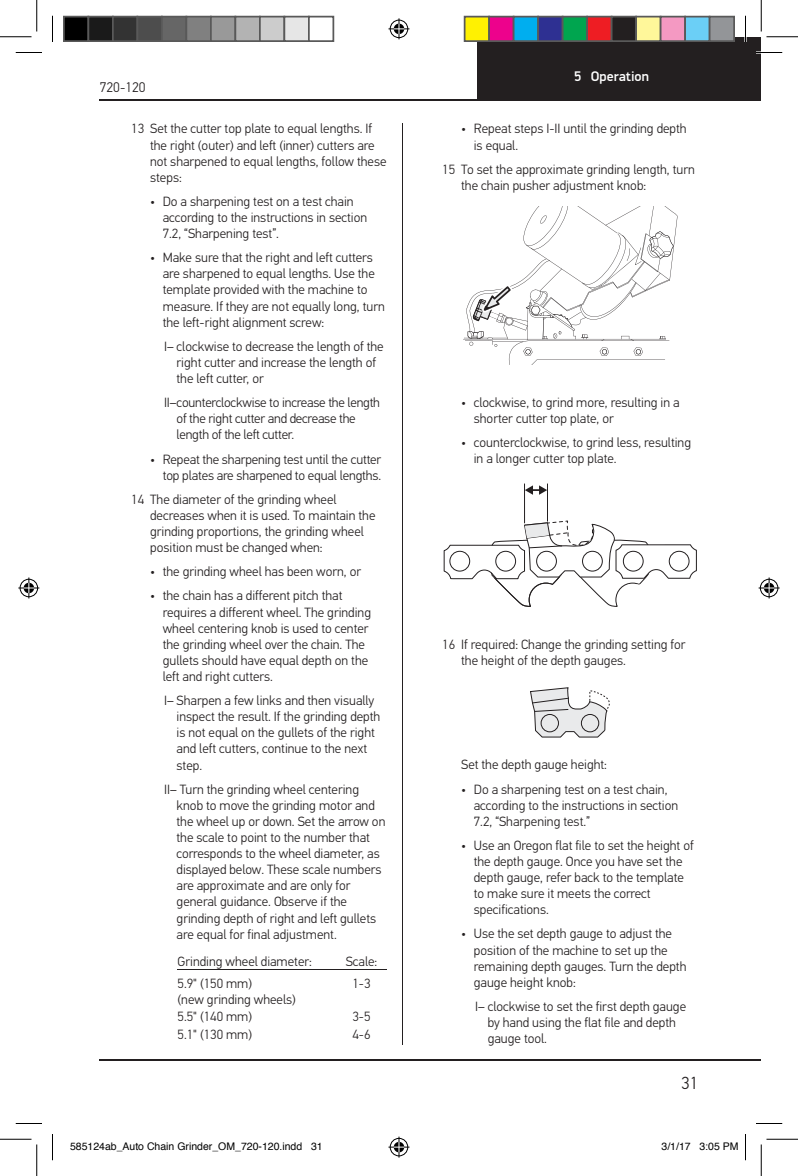
<style>
.page{position:relative;width:798px;height:1176px;background:#fff}
.page>*{position:absolute;margin:0;border:0;box-sizing:border-box;transform-origin:0 0}
.t1{font:300 17.5px "PF Din Text Pro";color:#231f20}
.t2{font:500 14px "PF Din Display Pro";color:#fff}
.t3{font:300 14px "PF Din Text Pro";color:#231f20}
.t4{font:300 13.47px/16.1px "PF Din Text Pro";color:#231f20}
.t5{font:10.5px "Helvetica";color:#000}
.s1{font-family:"PF Din Text Cond Pro";font-weight:400}
</style>
<div class="page">
<div style="left:478px;top:37px;width:283px;height:63px;background:#231f20"></div>
<hr style="left:100px;top:1060px;width:661px;height:1px;background:#231f20">
<hr style="left:100px;top:99px;width:661px;height:2px;background:#231f20">
<hr style="left:402px;top:123px;width:1px;height:922px;background:#231f20">
<hr style="left:178px;top:969px;width:158px;height:1px;background:#231f20">
<hr style="left:336px;top:969px;width:51px;height:1px;background:#231f20">
<svg style="left:463px;top:207px;width:215px;height:157px"></svg>
<hr style="left:547px;top:484px;width:1px;height:37px;background:#231f20">
<hr style="left:524px;top:484px;width:1px;height:39px;background:#231f20">
<svg style="left:443px;top:515px;width:254px;height:92px"></svg>
<svg style="left:525px;top:485px;width:22px;height:10px"></svg>
<svg style="left:530px;top:687px;width:80px;height:51px"></svg>
<img style="left:473px;top:299px;width:26px;height:22px">
<hr style="left:756px;top:51px;width:26px;height:3px;background:#fff">
<hr style="left:744px;top:16px;width:3px;height:26px;background:#fff">
<svg style="left:16px;top:52px;width:26px;height:1px"></svg>
<svg style="left:756px;top:52px;width:26px;height:1px"></svg>
<svg style="left:16px;top:1123px;width:26px;height:1px"></svg>
<svg style="left:756px;top:1123px;width:26px;height:1px"></svg>
<svg style="left:52px;top:16px;width:1px;height:26px"></svg>
<svg style="left:52px;top:1134px;width:1px;height:26px"></svg>
<svg style="left:745px;top:16px;width:1px;height:26px"></svg>
<svg style="left:745px;top:1134px;width:1px;height:26px"></svg>
<hr style="left:0;top:36px;width:32px;height:1px;background:#000">
<hr style="left:766px;top:36px;width:32px;height:1px;background:#000">
<hr style="left:0;top:1139px;width:32px;height:1px;background:#000">
<hr style="left:766px;top:1139px;width:32px;height:1px;background:#000">
<hr style="left:36px;top:0;width:1px;height:32px;background:#000">
<hr style="left:36px;top:1144px;width:1px;height:32px;background:#000">
<hr style="left:761px;top:0;width:1px;height:32px;background:#000">
<hr style="left:761px;top:1144px;width:1px;height:32px;background:#000">
<svg style="left:388px;top:18px;width:22px;height:21px"></svg>
<svg style="left:388px;top:1137px;width:22px;height:21px"></svg>
<svg style="left:18px;top:578px;width:21px;height:20px"></svg>
<svg style="left:759px;top:578px;width:21px;height:20px"></svg>
<div style="left:64px;top:17px;width:24px;height:24px;background:#000"></div>
<div style="left:63px;top:16px;width:26px;height:26px;border:2px solid #595959"></div>
<div style="left:88px;top:17px;width:25px;height:24px;background:#1a1a1a"></div>
<div style="left:88px;top:16px;width:26px;height:26px;border:2px solid #595959"></div>
<div style="left:113px;top:17px;width:24px;height:24px;background:#333"></div>
<div style="left:112px;top:16px;width:26px;height:26px;border:2px solid #595959"></div>
<div style="left:137px;top:17px;width:25px;height:24px;background:#4d4d4d"></div>
<div style="left:136px;top:16px;width:27px;height:26px;border:2px solid #595959"></div>
<div style="left:162px;top:17px;width:24px;height:24px;background:#666"></div>
<div style="left:161px;top:16px;width:26px;height:26px;border:2px solid #595959"></div>
<div style="left:186px;top:17px;width:25px;height:24px;background:#808080"></div>
<div style="left:186px;top:16px;width:26px;height:26px;border:2px solid #595959"></div>
<div style="left:211px;top:17px;width:24px;height:24px;background:#999"></div>
<div style="left:210px;top:16px;width:26px;height:26px;border:2px solid #595959"></div>
<div style="left:235px;top:17px;width:25px;height:24px;background:#b3b3b3"></div>
<div style="left:234px;top:16px;width:27px;height:26px;border:2px solid #595959"></div>
<div style="left:260px;top:17px;width:24px;height:24px;background:#ccc"></div>
<div style="left:259px;top:16px;width:26px;height:26px;border:2px solid #595959"></div>
<div style="left:284px;top:17px;width:25px;height:24px;background:#e6e6e6"></div>
<div style="left:284px;top:16px;width:26px;height:26px;border:2px solid #595959"></div>
<div style="left:308px;top:16px;width:26px;height:26px;border:2px solid #595959"></div>
<div style="left:465px;top:17px;width:24px;height:24px;background:#fff101"></div>
<div style="left:464px;top:16px;width:26px;height:26px;border:2px solid #595959"></div>
<div style="left:489px;top:17px;width:25px;height:24px;background:#ed028c"></div>
<div style="left:488px;top:16px;width:26px;height:26px;border:2px solid #595959"></div>
<div style="left:514px;top:17px;width:24px;height:24px;background:#00aeef"></div>
<div style="left:513px;top:16px;width:26px;height:26px;border:2px solid #595959"></div>
<div style="left:538px;top:17px;width:25px;height:24px;background:#2e3092"></div>
<div style="left:537px;top:16px;width:27px;height:26px;border:2px solid #595959"></div>
<div style="left:563px;top:17px;width:24px;height:24px;background:#00a54f"></div>
<div style="left:562px;top:16px;width:26px;height:26px;border:2px solid #595959"></div>
<div style="left:587px;top:17px;width:25px;height:24px;background:#ee1d23"></div>
<div style="left:586px;top:16px;width:26px;height:26px;border:2px solid #595959"></div>
<div style="left:612px;top:17px;width:24px;height:24px;background:#231f20"></div>
<div style="left:611px;top:16px;width:26px;height:26px;border:2px solid #595959"></div>
<div style="left:636px;top:17px;width:25px;height:24px;background:#fff79a"></div>
<div style="left:635px;top:16px;width:27px;height:26px;border:2px solid #595959"></div>
<div style="left:661px;top:17px;width:24px;height:24px;background:#f499c2"></div>
<div style="left:660px;top:16px;width:26px;height:26px;border:2px solid #595959"></div>
<div style="left:685px;top:17px;width:25px;height:24px;background:#6bcff6"></div>
<div style="left:684px;top:16px;width:26px;height:26px;border:2px solid #595959"></div>
<div style="left:710px;top:17px;width:24px;height:24px;background:#939598"></div>
<div style="left:709px;top:16px;width:26px;height:26px;border:2px solid #595959"></div>
<p class="t3" style="left:100px;top:79px;width:47px">720-120</p>
<p class="t4" style="left:150px;top:121px;width:238px;text-indent:-19px">13 Set the cutter top plate to equal lengths. If the right (outer) and left (inner) cutters are not sharpened to equal lengths, follow these steps:</p>
<p class="t4" style="left:163px;top:193px;width:206px;text-indent:-13px">• Do a sharpening test on a test chain according to the instructions in section<br>7.2, “Sharpening test”.</p>
<p class="t4" style="left:163px;top:250px;width:224px;text-indent:-13px">• Make sure that the right and left cutters are sharpened to equal lengths. Use the template provided with the machine to measure. If they are not equally long, turn the left-right alignment screw:</p>
<p class="t4" style="left:177px;top:338px;width:209px;text-indent:-13px">I– clockwise to decrease the length of the right cutter and increase the length of the left cutter, or</p>
<p class="t4" style="left:177px;top:395px;width:205px;text-indent:-13px">II– counterclockwise to increase the length of the right cutter and decrease the length of the left cutter.</p>
<p class="t4" style="left:150px;top:451px;width:233px;text-align:right">• Repeat the sharpening test until the cutter top plates are sharpened to equal lengths.</p>
<p class="t4" style="left:150px;top:491px;width:227px;text-indent:-19px">14 The diameter of the grinding wheel decreases when it is used. To maintain the grinding proportions, the grinding wheel position must be changed when:</p>
<p class="t4" style="left:150px;top:564px;width:213px">• the grinding wheel has been worn, or</p>
<p class="t4" style="left:163px;top:588px;width:210px;text-indent:-13px">• the chain has a different pitch that requires a different wheel. The grinding wheel centering knob is used to center the grinding wheel over the chain. The gullets should have equal depth on the left and right cutters.</p>
<p class="t4" style="left:177px;top:693px;width:205px;text-indent:-13px">I– Sharpen a few links and then visually inspect the result. If the grinding depth is not equal on the gullets of the right and left cutters, continue to the next step.</p>
<p class="t4" style="left:177px;top:781px;width:210px;text-indent:-13px">II– Turn the grinding wheel centering knob to move the grinding motor and the wheel up or down. Set the arrow on the scale to point to the number that corresponds to the wheel diameter, as displayed below. These scale numbers are approximate and are only for general guidance. Observe if the grinding depth of right and left gullets are equal for final adjustment.</p>
<p class="t4" style="left:178px;top:954px;width:136px">Grinding wheel diameter:</p>
<p class="t4" style="left:346px;top:954px;width:33px">Scale:</p>
<p class="t4" style="left:178px;top:975px;width:120px">5.9<span class="s1">"</span> (150 mm)<br>(new grinding wheels)</p>
<p class="t4" style="left:353px;top:975px;width:20px">1-3</p>
<p class="t4" style="left:178px;top:1009px;width:76px">5.5<span class="s1">"</span> (140 mm)</p>
<p class="t4" style="left:353px;top:1009px;width:20px">3-5</p>
<p class="t4" style="left:178px;top:1027px;width:76px">5.1<span class="s1">"</span> (130 mm)</p>
<p class="t4" style="left:353px;top:1027px;width:20px">4-6</p>
<p class="t2" style="left:574px;top:68px;width:76px">5 Operation</p>
<p class="t4" style="left:474px;top:121px;width:214px;text-indent:-13px">• Repeat steps I-II until the grinding depth is equal.</p>
<p class="t4" style="left:461px;top:161px;width:235px;text-indent:-19px">15 To set the approximate grinding length, turn the chain pusher adjustment knob:</p>
<p class="t4" style="left:474px;top:395px;width:207px;text-indent:-13px">• clockwise, to grind more, resulting in a shorter cutter top plate, or</p>
<p class="t4" style="left:474px;top:435px;width:219px;text-indent:-13px">• counterclockwise, to grind less, resulting in a longer cutter top plate.</p>
<p class="t4" style="left:461px;top:636px;width:226px;text-indent:-19px">16 If required: Change the grinding setting for the height of the depth gauges.</p>
<p class="t4" style="left:461px;top:757px;width:147px">Set the depth gauge height:</p>
<p class="t4" style="left:474px;top:781px;width:206px;text-indent:-13px">• Do a sharpening test on a test chain, according to the instructions in section<br>7.2, “Sharpening test.”</p>
<p class="t4" style="left:474px;top:837px;width:221px;text-indent:-13px">• Use an Oregon flat file to set the height of the depth gauge. Once you have set the depth gauge, refer back to the template to make sure it meets the correct specifications.</p>
<p class="t4" style="left:474px;top:926px;width:214px;text-indent:-13px">• Use the set depth gauge to adjust the position of the machine to set up the remaining depth gauges. Turn the depth gauge height knob:</p>
<p class="t4" style="left:488px;top:998px;width:200px;text-indent:-13px">I– clockwise to set the first depth gauge by hand using the flat file and depth gauge tool.</p>
<p class="t1" style="left:681px;top:1073px;width:18px">31</p>
<p class="t5" style="left:70px;top:1138px;width:254px">585124ab_Auto Chain Grinder_OM_720-120.indd 31</p>
<p class="t5" style="left:662px;top:1138px;width:79px">3/1/17 3:05 PM</p>
</div>
